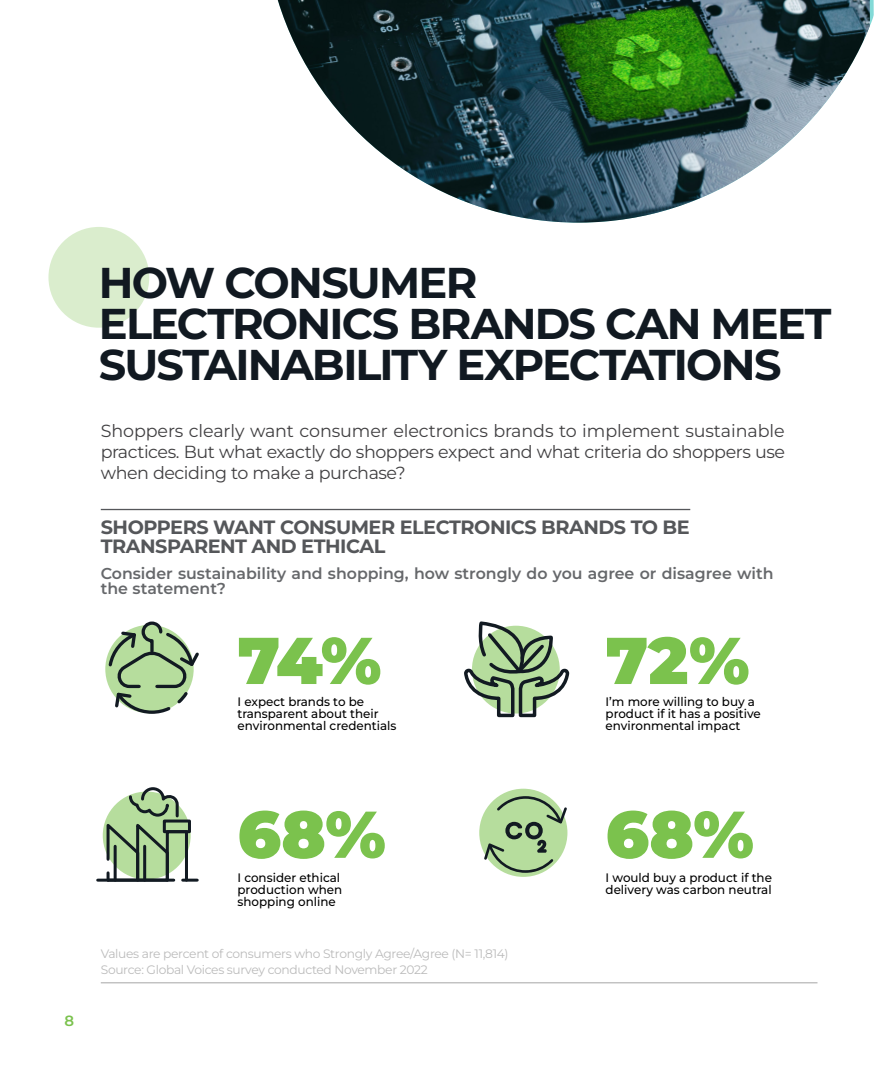
<style>
.page{position:relative;width:882px;height:1071px;background:#fff}
.page>*{position:absolute;margin:0;border:0;box-sizing:border-box;transform-origin:0 0}
.t1{font:900 65.98px "Montserrat";color:#7bc24d}
.t2{font:700 43.05px/40.8px "Montserrat";letter-spacing:-.04em;color:#111921}
.t3{font:700 19.25px/19.2px "Montserrat";letter-spacing:-.025em;color:#55575a}
.t4{font:17.5px/21px "Montserrat";letter-spacing:-.025em;color:#414042;text-align:justify}
.t5{font:600 15.75px/15.8px "Montserrat";color:#66686b}
.t6{font:600 14.88px "Montserrat";color:#7bc24e}
.t7{font:500 12.25px/12.2px "Montserrat";color:#000}
.t8{font:12.25px/15.8px "Montserrat";letter-spacing:-.025em;color:#bbb}
</style>
<div class="page">
<hr style="left:101px;top:982px;width:717px;height:1px;background:#bbb">
<svg style="left:106px;top:621px;width:93px;height:93px"></svg>
<svg style="left:464px;top:623px;width:106px;height:95px"></svg>
<div style="left:479px;top:789px;width:88px;height:88px;background:#b6dd9d;border-radius:50%"></div>
<svg style="left:484px;top:796px;width:83px;height:77px"></svg>
<svg style="left:103px;top:792px;width:88px;height:87px"></svg>
<div style="left:166px;top:830px;width:22px;height:52px;border:3px solid #121a22"></div>
<div style="left:163px;top:820px;width:28px;height:13px;border:3px solid #121a22"></div>
<hr style="left:183px;top:879px;width:14px;height:3px;background:#121a22">
<hr style="left:98px;top:879px;width:76px;height:3px;background:#121a22">
<svg style="left:105px;top:787px;width:75px;height:95px"></svg>
<hr style="left:101px;top:509px;width:589px;height:1px;background:#55575a">
<img style="left:278px;top:0;width:592px;height:223px">
<div style="left:48px;top:227px;width:101px;height:101px;background:#daedcd;border-radius:50%"></div>
<h2 class="t2" style="left:99px;top:262px;width:734px">HOW CONSUMER<br>ELECTRONICS BRANDS CAN MEET<br>SUSTAINABILITY EXPECTATIONS</h2>
<h3 class="t4" style="left:101px;top:420px;width:686px">Shoppers clearly want consumer electronics brands to implement sustainable practices. But what exactly do shoppers expect and what criteria do shoppers use when deciding to make a purchase?</h3>
<h3 class="t3" style="left:101px;top:517px;width:591px">SHOPPERS WANT CONSUMER ELECTRONICS BRANDS TO BE<br>TRANSPARENT AND ETHICAL</h3>
<p class="t5" style="left:101px;top:565px;width:674px">Consider sustainability and shopping, how strongly do you agree or disagree with the statement?</p>
<h1 class="t1" style="left:606px;top:617px;width:145px">72%</h1>
<p class="t7" style="left:606px;top:707px;width:157px">product if it has a positive environmental impact</p>
<h1 class="t1" style="left:238px;top:617px;width:145px">74%</h1>
<p class="t7" style="left:238px;top:695px;width:160px">I expect brands to be transparent about their environmental credentials</p>
<p class="t7" style="left:606px;top:695px;width:151px">I’m more willing to buy a</p>
<p class="t6" style="left:64px;top:1011px;width:11px">8</p>
<h1 class="t1" style="left:238px;top:790px;width:150px">68%</h1>
<p class="t7" style="left:238px;top:871px;width:106px">I consider ethical production when shopping online</p>
<p class="t8" style="left:101px;top:946px;width:409px">Values are percent of consumers who Strongly Agree/Agree (N= 11,814)<br>Source: Global Voices survey conducted November 2022</p>
<h1 class="t1" style="left:606px;top:790px;width:150px">68%</h1>
<p class="t7" style="left:606px;top:883px;width:168px">delivery was carbon neutral</p>
<p class="t7" style="left:606px;top:871px;width:168px">I would buy a product if the</p>
</div>
